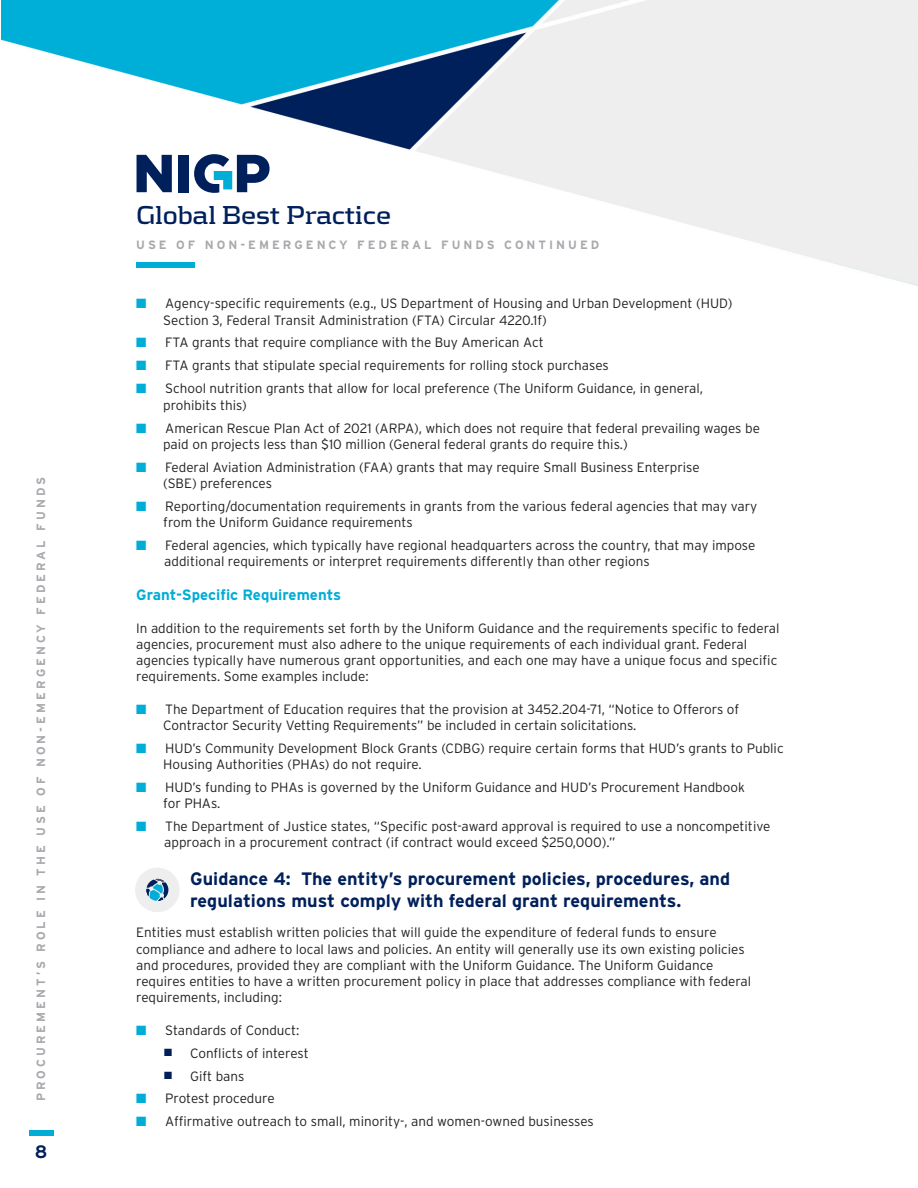
<style>
.page{position:relative;width:918px;height:1188px;background:#fff}
.page>*{position:absolute;margin:0;border:0;box-sizing:border-box;transform-origin:0 0}
.t1{font:700 27px "Kontrapunkt";letter-spacing:-.015em;color:#00205b}
.t2{font:700 18px/21.6px "Interstate";color:#00205b}
.t3{font:700 15px "Interstate";color:#00add7}
.t4{font:300 13.5px/16.2px "Interstate";color:#231f20}
.t5{font:700 12px "Interstate";letter-spacing:.25em;color:#a8a9ad}
.s1{color:#00add7}
.s2{color:#00205b}
</style>
<div class="page">
<div style="left:29px;top:1130px;width:24px;height:6px;background:#00add7"></div>
<img style="left:1px;top:0;width:917px;height:285px">
<svg style="left:137px;top:155px;width:35px;height:37px"></svg>
<div style="left:178px;top:155px;width:11px;height:37px;background:#00205b"></div>
<svg style="left:194px;top:154px;width:76px;height:39px"></svg>
<div style="left:136px;top:262px;width:59px;height:6px;background:#00add7"></div>
<div style="left:135px;top:868px;width:45px;height:44px;background:#eee;border-radius:50%"></div>
<svg style="left:146px;top:879px;width:22px;height:22px"></svg>
<p class="t5" style="left:34px;top:1101px;width:626px;rotate:-90deg">PROCUREMENT’S ROLE IN THE USE OF NON-EMERGENCY FEDERAL FUNDS</p>
<p class="t2" style="left:35px;top:1141px;width:14px">8</p>
<p class="t1" style="left:136px;top:199px;width:257px">Global Best Practice</p>
<p class="t5" style="left:136px;top:238px;width:465px">USE OF NON-EMERGENCY FEDERAL FUNDS CONTINUED</p>
<p class="t4" style="left:163px;top:295px;width:571px;text-indent:-27px"><span class="s1">■</span> Agency-specific requirements (e.g., US Department of Housing and Urban Development (HUD)<br>Section 3, Federal Transit Administration (FTA) Circular 4220.1f)</p>
<p class="t4" style="left:136px;top:335px;width:409px"><span class="s1">■</span> FTA grants that require compliance with the Buy American Act</p>
<p class="t4" style="left:136px;top:357px;width:474px"><span class="s1">■</span> FTA grants that stipulate special requirements for rolling stock purchases</p>
<p class="t4" style="left:163px;top:380px;width:541px;text-indent:-27px"><span class="s1">■</span> School nutrition grants that allow for local preference (The Uniform Guidance, in general, prohibits this)</p>
<p class="t4" style="left:163px;top:420px;width:598px;text-indent:-27px"><span class="s1">■</span> American Rescue Plan Act of 2021 (ARPA), which does not require that federal prevailing wages be paid on projects less than $10 million (General federal grants do require this.)</p>
<p class="t4" style="left:163px;top:459px;width:538px;text-indent:-27px"><span class="s1">■</span> Federal Aviation Administration (FAA) grants that may require Small Business Enterprise (SBE) preferences</p>
<p class="t4" style="left:163px;top:498px;width:596px;text-indent:-27px"><span class="s1">■</span> Reporting/documentation requirements in grants from the various federal agencies that may vary from the Uniform Guidance requirements</p>
<p class="t4" style="left:136px;top:537px;width:621px"><span class="s1">■</span> Federal agencies, which typically have regional headquarters across the country, that may impose</p>
<p class="t4" style="left:164px;top:553px;width:487px">additional requirements or interpret requirements differently than other regions</p>
<p class="t3" style="left:136px;top:587px;width:207px">Grant-Specific Requirements</p>
<p class="t4" style="left:136px;top:620px;width:645px">In addition to the requirements set forth by the Uniform Guidance and the requirements specific to federal agencies, procurement must also adhere to the unique requirements of each individual grant. Federal agencies typically have numerous grant opportunities, and each one may have a unique focus and specific requirements. Some examples include:</p>
<p class="t4" style="left:163px;top:701px;width:578px;text-indent:-27px"><span class="s1">■</span> The Department of Education requires that the provision at 3452.204-71, “Notice to Offerors of<br>Contractor Security Vetting Requirements” be included in certain solicitations.</p>
<p class="t4" style="left:163px;top:740px;width:622px;text-indent:-27px"><span class="s1">■</span> HUD’s Community Development Block Grants (CDBG) require certain forms that HUD’s grants to Public<br>Housing Authorities (PHAs) do not require.</p>
<p class="t4" style="left:163px;top:779px;width:583px;text-indent:-27px"><span class="s1">■</span> HUD’s funding to PHAs is governed by the Uniform Guidance and HUD’s Procurement Handbook for PHAs.</p>
<p class="t4" style="left:136px;top:818px;width:636px"><span class="s1">■</span> The Department of Justice states, “Specific post-award approval is required to use a noncompetitive</p>
<p class="t4" style="left:164px;top:834px;width:453px">approach in a procurement contract (if contract would exceed $250,000).”</p>
<p class="t2" style="left:190px;top:868px;width:542px">Guidance 4: The entity’s procurement policies, procedures, and regulations must comply with federal grant requirements.</p>
<p class="t4" style="left:136px;top:924px;width:617px">Entities must establish written policies that will guide the expenditure of federal funds to ensure compliance and adhere to local laws and policies. An entity will generally use its own existing policies and procedures, provided they are compliant with the Uniform Guidance. The Uniform Guidance requires entities to have a written procurement policy in place that addresses compliance with federal requirements, including:</p>
<p class="t4" style="left:136px;top:1022px;width:165px"><span class="s1">■</span> Standards of Conduct:</p>
<p class="t4" style="left:164px;top:1045px;width:146px"><span class="s2">■</span> Conflicts of interest</p>
<p class="t4" style="left:164px;top:1068px;width:82px"><span class="s2">■</span> Gift bans</p>
<p class="t4" style="left:136px;top:1091px;width:140px"><span class="s1">■</span> Protest procedure</p>
<p class="t4" style="left:136px;top:1113px;width:459px"><span class="s1">■</span> Affirmative outreach to small, minority-, and women-owned businesses</p>
</div>
